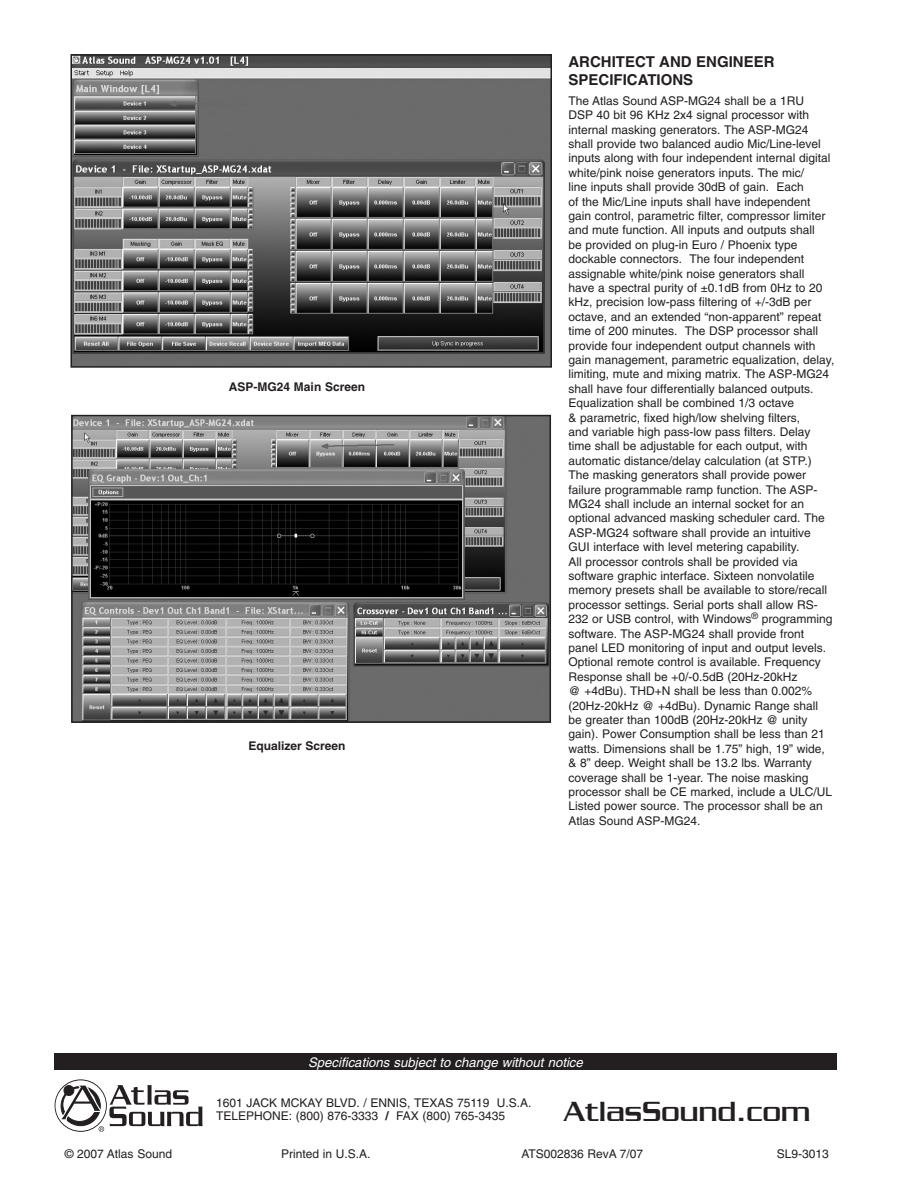
<style>
.page{position:relative;width:918px;height:1188px;background:#fff}
.page>*{position:absolute;margin:0;border:0;box-sizing:border-box;transform-origin:0 0}
.t1{font:600 30px "Chainlink";color:#231f20}
.t2{font:700 15px/18px "Helvetica";color:#231f20}
.t3{font:italic 13.2px "Helvetica";color:#fff}
.t4{font:12px/14.4px "Helvetica";color:#231f20}
.t5{font:700 12px "Helvetica";color:#231f20}
.s1{font-weight:700}
</style>
<div class="page">
<img style="left:74px;top:418px;width:474px;height:302px">
<div style="left:71px;top:415px;width:480px;height:308px;border:2px solid #231f20"></div>
<img style="left:73px;top:57px;width:476px;height:308px">
<div style="left:70px;top:54px;width:482px;height:314px;border:2px solid #231f20"></div>
<div style="left:54px;top:1053px;width:783px;height:17px;background:#231f20"></div>
<svg style="left:55px;top:1080px;width:51px;height:51px"></svg>
<svg style="left:60px;top:1083px;width:143px;height:49px"></svg>
<p class="t5" style="left:229px;top:379px;width:138px">ASP-MG24 Main Screen</p>
<p class="t5" style="left:248px;top:739px;width:99px">Equalizer Screen</p>
<p class="t2" style="left:568px;top:53px;width:208px">ARCHITECT AND ENGINEER<br>SPECIFICATIONS</p>
<p class="t4" style="left:568px;top:93px;width:267px">The Atlas Sound ASP-MG24 shall be a 1RU<br>DSP 40 bit 96 KHz 2x4 signal processor with internal masking generators. The ASP-MG24 shall provide two balanced audio Mic/Line-level inputs along with four independent internal digital white/pink noise generators inputs. The mic/<br>line inputs shall provide 30dB of gain. Each<br>of the Mic/Line inputs shall have independent gain control, parametric filter, compressor limiter and mute function. All inputs and outputs shall<br>be provided on plug-in Euro / Phoenix type dockable connectors. The four independent assignable white/pink noise generators shall<br>have a spectral purity of ±0.1dB from 0Hz to 20 kHz, precision low-pass filtering of +/-3dB per octave, and an extended “non-apparent” repeat time of 200 minutes. The DSP processor shall provide four independent output channels with gain management, parametric equalization, delay, limiting, mute and mixing matrix. The ASP-MG24 shall have four differentially balanced outputs.<br>Equalization shall be combined 1/3 octave<br>&amp; parametric, fixed high/low shelving filters,<br>and variable high pass-low pass filters. Delay time shall be adjustable for each output, with automatic distance/delay calculation (at STP.)<br>The masking generators shall provide power failure programmable ramp function. The ASP-MG24 shall include an internal socket for an optional advanced masking scheduler card. The ASP-MG24 software shall provide an intuitive GUI interface with level metering capability.<br>All processor controls shall be provided via software graphic interface. Sixteen nonvolatile memory presets shall be available to store/recall processor settings. Serial ports shall allow RS-232 or USB control, with Windows<sup>®</sup> programming software. The ASP-MG24 shall provide front panel LED monitoring of input and output levels.<br>Optional remote control is available. Frequency Response shall be +0/-0.5dB (20Hz-20kHz<br>@ +4dBu). THD+N shall be less than 0.002% (20Hz-20kHz @ +4dBu). Dynamic Range shall be greater than 100dB (20Hz-20kHz @ unity gain). Power Consumption shall be less than 21 watts. Dimensions shall be 1.75” high, 19” wide, &amp; 8” deep. Weight shall be 13.2 lbs. Warranty coverage shall be 1-year. The noise masking processor shall be CE marked, include a ULC/UL Listed power source. The processor shall be an Atlas Sound ASP-MG24.</p>
<p class="t3" style="left:308px;top:1054px;width:276px">Specifications subject to change without notice</p>
<p class="t4" style="left:216px;top:1096px;width:317px;line-height:13.5px">1601 JACK MCKAY BLVD. / ENNIS, TEXAS 75119 U.S.A.<br>TELEPHONE: (800) 876-3333 <span class="s1">/</span> FAX (800) 765-3435</p>
<h1 class="t1" style="left:564px;top:1094px;width:248px">AtlasSound.com</h1>
<p class="t4" style="left:65px;top:1147px;width:109px">© 2007 Atlas Sound</p>
<p class="t4" style="left:281px;top:1147px;width:91px">Printed in U.S.A.</p>
<p class="t4" style="left:521px;top:1147px;width:123px">ATS002836 RevA 7/07</p>
<p class="t4" style="left:777px;top:1147px;width:54px">SL9-3013</p>
</div>
